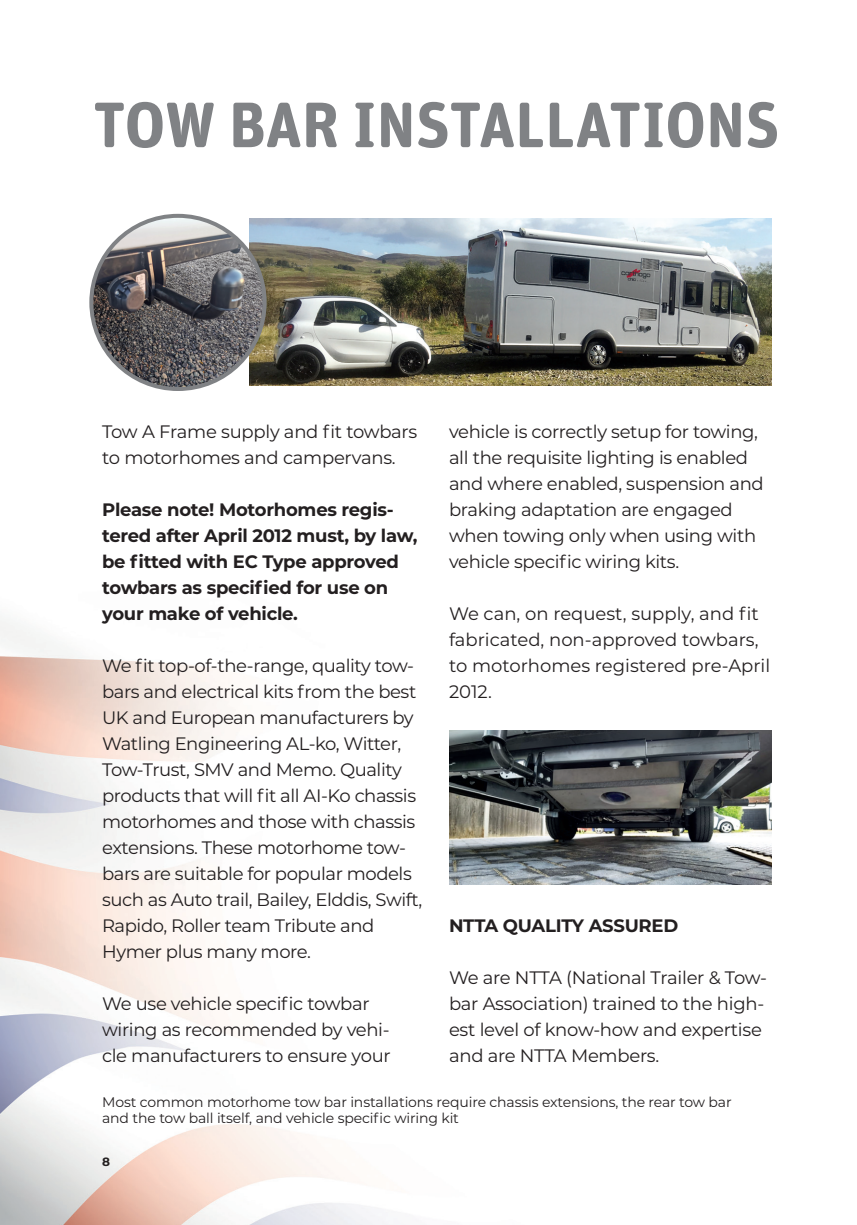
<style>
.page{position:relative;width:857px;height:1225px;background:#fff}
.page>*{position:absolute;margin:0;border:0;box-sizing:border-box;transform-origin:0 0}
.t1{font:700 64px "Unit Rounded Pro";letter-spacing:-.005em;color:#808285}
.text{font:18px/26px "Montserrat";letter-spacing:-.02em;color:#231f20}
.text-2{font:700 18px/26px "Montserrat";letter-spacing:-.015em;color:#231f20}
.text-3{font:18px/26px "Montserrat";color:#231f20}
.text-4{font:14px/16px "Montserrat";letter-spacing:-.01em;color:#231f20}
.t2{font:700 12px "Montserrat";color:#231f20}
</style>
<div class="page">
<img style="left:0;top:620px;width:772px;height:605px">
<img style="left:264px;top:219px;width:507px;height:167px">
<img style="left:91px;top:217px;width:173px;height:172px">
<div style="left:89px;top:214px;width:177px;height:177px;border:4px solid #808285;border-radius:50%"></div>
<img style="left:449px;top:730px;width:322px;height:154px">
<p class="t1" style="left:93px;top:79px;width:688px">TOW BAR INSTALLATIONS</p>
<p class="text" style="left:102px;top:418px;width:316px">Tow A Frame supply and fit towbars to motorhomes and campervans.</p>
<p class="text-2" style="left:102px;top:495px;width:317px">Please note! Motorhomes regis&shy;tered after April 2012 must, by law, be fitted with EC Type approved towbars as specified for use on your make of vehicle.</p>
<p class="text" style="left:102px;top:652px;width:321px">We fit top-of-the-range, quality tow&shy;bars and electrical kits from the best UK and European manufacturers by Watling Engineering AL-ko, Witter, Tow-Trust, SMV and Memo. Quality products that will fit all AI-Ko chassis motorhomes and those with chassis extensions. These motorhome tow&shy;bars are suitable for popular models such as Auto trail, Bailey, Elddis, Swift, Rapido, Roller team Tribute and Hymer plus many more.</p>
<p class="text" style="left:102px;top:990px;width:290px">We use vehicle specific towbar wiring as recommended by vehi&shy;cle manufacturers to ensure your</p>
<p class="text" style="left:449px;top:418px;width:316px">vehicle is correctly setup for towing, all the requisite lighting is enabled and where enabled, suspension and braking adaptation are engaged when towing only when using with vehicle specific wiring kits.</p>
<p class="text-3" style="left:449px;top:600px;width:322px">We can, on request, supply, and fit fabricated, non-approved towbars, to motorhomes registered pre-April<br>2012.</p>
<p class="text-2" style="left:449px;top:911px;width:231px">NTTA QUALITY ASSURED</p>
<p class="text" style="left:449px;top:964px;width:319px">We are NTTA (National Trailer &amp; Tow&shy;bar Association) trained to the high&shy;est level of know-how and expertise and are NTTA Members.</p>
<p class="text-4" style="left:102px;top:1093px;width:630px">Most common motorhome tow bar installations require chassis extensions, the rear tow bar and the tow ball itself, and vehicle specific wiring kit</p>
<p class="t2" style="left:102px;top:1152px;width:9px">8</p>
</div>
